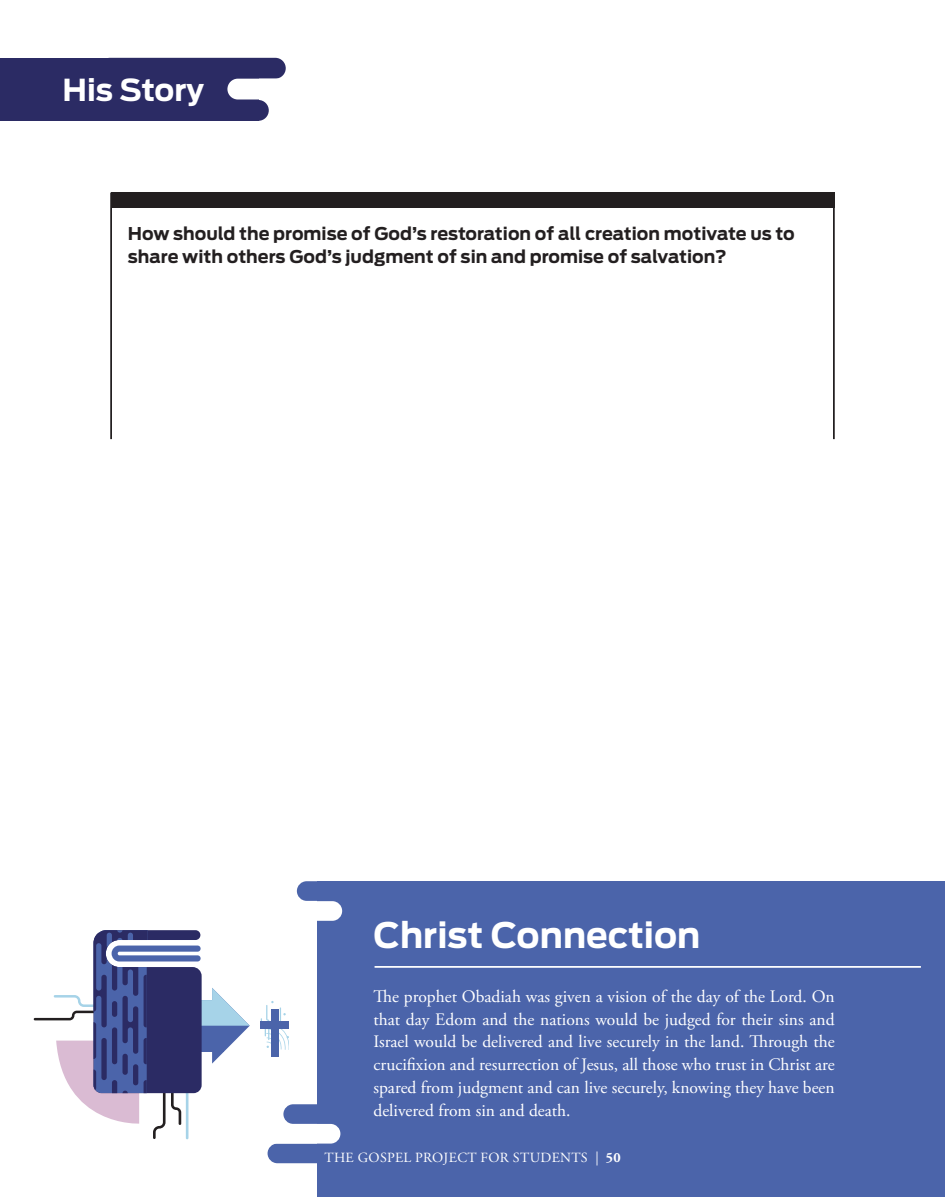
<style>
.page{position:relative;width:945px;height:1197px;background:#fff}
.page>*{position:absolute;margin:0;border:0;box-sizing:border-box;transform-origin:0 0}
.header_large_left{font:700 35px "Antenna";color:#fff}
.header_small_left{font:700 30.1px "Antenna";color:#fff}
.body_sidebar{font:17.5px/22.8px "Adobe Garamond Pro";color:#fff;text-align:justify}
.question{font:700 17.5px/22.8px "Antenna";color:#231f20}
.t1{font:14px "Adobe Garamond Pro";letter-spacing:.025em;color:#fff}
.s1{font-weight:700}
</style>
<div class="page">
<hr style="left:944px;top:59px;width:1px;height:63px;background:#2b2b64">
<div style="left:83px;top:100px;width:186px;height:21px;background:#2b2b64;border-radius:10px"></div>
<div style="left:100px;top:58px;width:186px;height:21px;background:#2b2b64;border-radius:10px"></div>
<div style="left:0;top:58px;width:259px;height:63px;background:#2b2b64"></div>
<div style="left:227px;top:79px;width:97px;height:20px;background:#fff;border-radius:10px"></div>
<div style="left:318px;top:882px;width:627px;height:315px;background:#4b64aa"></div>
<div style="left:283px;top:1104px;width:176px;height:20px;background:#4b64aa;border-radius:10px"></div>
<div style="left:268px;top:1144px;width:175px;height:19px;background:#4b64aa;border-radius:10px"></div>
<div style="left:297px;top:881px;width:175px;height:20px;background:#4b64aa;border-radius:10px"></div>
<div style="left:165px;top:1124px;width:175px;height:20px;background:#fff;border-radius:10px"></div>
<div style="left:167px;top:901px;width:175px;height:20px;background:#fff;border-radius:10px"></div>
<div style="left:111px;top:193px;width:724px;height:15px;background:#231f20"></div>
<hr style="left:110px;top:193px;width:2px;height:246px;background:#231f20">
<hr style="left:833px;top:193px;width:2px;height:246px;background:#231f20">
<svg style="left:34px;top:930px;width:216px;height:209px"></svg>
<svg style="left:261px;top:1001px;width:28px;height:49px"></svg>
<div style="left:271px;top:1009px;width:8px;height:47px;background:#4b64aa"></div>
<div style="left:260px;top:1022px;width:29px;height:7px;background:#4b64aa"></div>
<hr style="left:375px;top:966px;width:546px;height:2px;background:#fff">
<p class="header_small_left" style="left:62px;top:72px;width:143px">His Story</p>
<p class="question" style="left:128px;top:223px;width:668px">How should the promise of God’s restoration of all creation motivate us to share with others God’s judgment of sin and promise of salvation?</p>
<p class="header_large_left" style="left:373px;top:914px;width:329px">Christ Connection</p>
<p class="body_sidebar" style="left:373px;top:986px;width:463px">The prophet Obadiah was given a vision of the day of the Lord. On that day Edom and the nations would be judged for their sins and Israel would be delivered and live securely in the land. Through the crucifixion and resurrection of Jesus, all those who trust in Christ are spared from judgment and can live securely, knowing they have been delivered from sin and death.</p>
<p class="t1" style="left:324px;top:1150px;width:298px">THE GOSPEL PROJECT FOR STUDENTS | <span class="s1">50</span></p>
</div>
